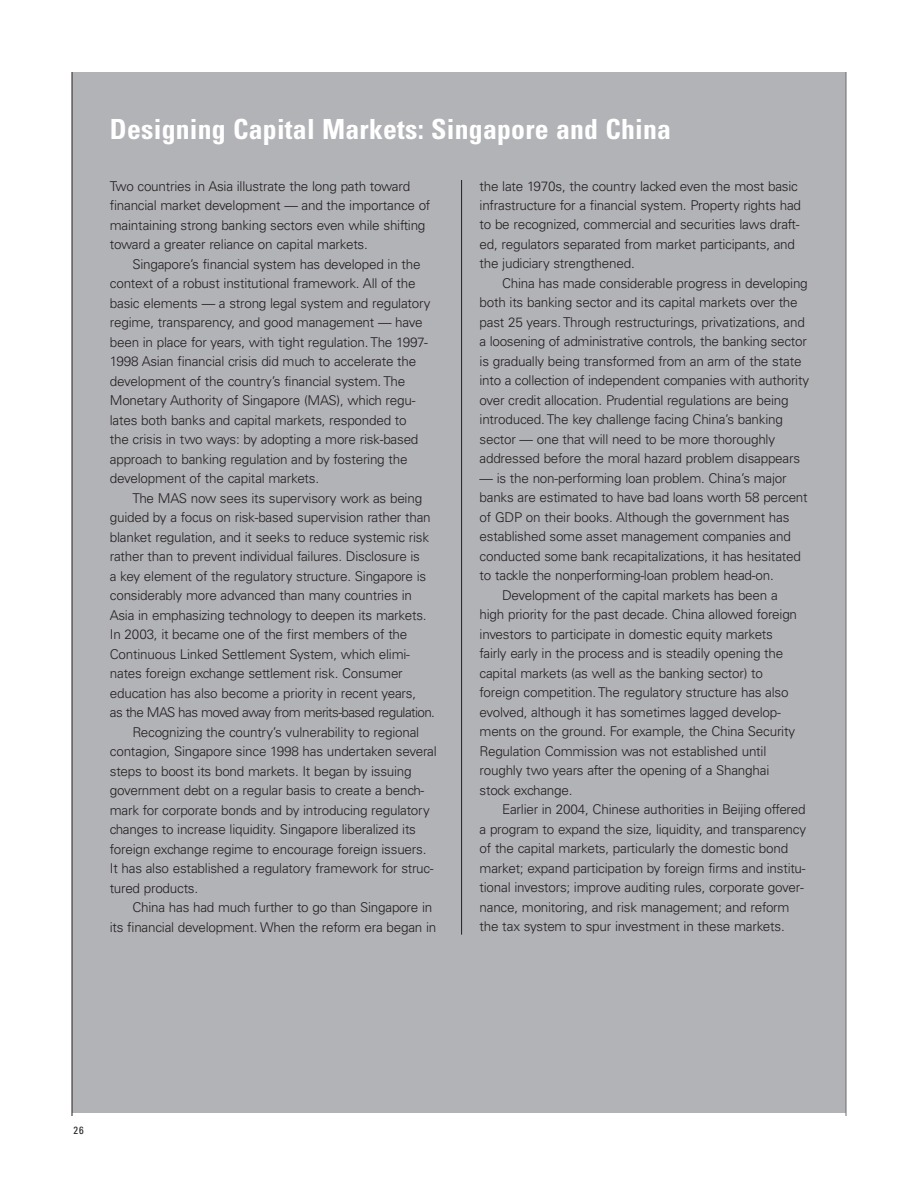
<style>
.page{position:relative;width:918px;height:1188px;background:#fff}
.page>*{position:absolute;margin:0;border:0;box-sizing:border-box;transform-origin:0 0}
.t1{font:700 condensed 27.75px "Univers";letter-spacing:.01em;color:#fff}
.t2{font:300 13.5px/19.5px "Univers";letter-spacing:-.015em;color:#231f20}
.t3{font:300 13.5px "Univers";letter-spacing:-.045em;color:#231f20}
.t4{font:condensed 10.5px "Univers";color:#231f20}
</style>
<div class="page">
<div style="left:72px;top:72px;width:774px;height:1041px;background:#b2b3b7"></div>
<hr style="left:72px;top:72px;width:1px;height:1044px;background:#231f20">
<hr style="left:846px;top:72px;width:1px;height:1044px;background:#6c6d70">
<hr style="left:461px;top:180px;width:1px;height:755px;background:#231f20">
<h1 class="t1" style="left:110px;top:119px;width:563px">Designing Capital Markets: Singapore and China</h1>
<p class="t2" style="left:480px;top:177px;width:323px">the late 1970s, the country lacked even the most basic infrastructure for a financial system. Property rights had to be recognized, commercial and securities laws draft&shy;ed, regulators separated from market participants, and the judiciary strengthened.</p>
<p class="t2" style="left:480px;top:275px;width:331px;text-indent:23px">China has made considerable progress in developing both its banking sector and its capital markets over the past 25 years. Through restructurings, privatizations, and a loosening of administrative controls, the banking sector is gradually being transformed from an arm of the state into a collection of independent companies with authority over credit allocation. Prudential regulations are being introduced. The key challenge facing China’s banking sector — one that will need to be more thoroughly addressed before the moral hazard problem disappears</p>
<p class="t2" style="left:480px;top:470px;width:309px">— is the non-performing loan problem. China’s major</p>
<p class="t2" style="left:480px;top:489px;width:330px">banks are estimated to have bad loans worth 58 percent</p>
<p class="t2" style="left:480px;top:509px;width:311px">of GDP on their books. Although the government has</p>
<p class="t2" style="left:480px;top:528px;width:313px">established some asset management companies and</p>
<p class="t2" style="left:480px;top:548px;width:323px">conducted some bank recapitalizations, it has hesitated</p>
<p class="t2" style="left:480px;top:567px;width:296px">to tackle the nonperforming-loan problem head-on.</p>
<p class="t2" style="left:502px;top:587px;width:277px">Development of the capital markets has been a</p>
<p class="t2" style="left:480px;top:606px;width:319px">high priority for the past decade. China allowed foreign</p>
<p class="t2" style="left:480px;top:626px;width:295px">investors to participate in domestic equity markets</p>
<p class="t2" style="left:480px;top:645px;width:305px">fairly early in the process and is steadily opening the</p>
<p class="t2" style="left:480px;top:665px;width:285px">capital markets (as well as the banking sector) to</p>
<p class="t2" style="left:480px;top:684px;width:311px">foreign competition. The regulatory structure has also</p>
<p class="t2" style="left:480px;top:704px;width:303px">evolved, although it has sometimes lagged develop-</p>
<p class="t2" style="left:480px;top:723px;width:317px">ments on the ground. For example, the China Security</p>
<p class="t2" style="left:480px;top:743px;width:288px">Regulation Commission was not established until</p>
<p class="t2" style="left:480px;top:762px;width:291px">roughly two years after the opening of a Shanghai</p>
<p class="t2" style="left:480px;top:782px;width:94px">stock exchange.</p>
<p class="t2" style="left:502px;top:801px;width:305px">Earlier in 2004, Chinese authorities in Beijing offered</p>
<p class="t2" style="left:480px;top:821px;width:328px">a program to expand the size, liquidity, and transparency</p>
<p class="t2" style="left:480px;top:840px;width:310px">of the capital markets, particularly the domestic bond</p>
<p class="t2" style="left:480px;top:860px;width:327px">market; expand participation by foreign firms and institu-</p>
<p class="t2" style="left:480px;top:879px;width:326px">tional investors; improve auditing rules, corporate gover-</p>
<p class="t2" style="left:480px;top:899px;width:311px">nance, monitoring, and risk management; and reform</p>
<p class="t2" style="left:480px;top:918px;width:307px">the tax system to spur investment in these markets.</p>
<p class="t2" style="left:110px;top:177px;width:322px">Two countries in Asia illustrate the long path toward financial market development — and the importance of maintaining strong banking sectors even while shifting toward a greater reliance on capital markets.</p>
<p class="t2" style="left:110px;top:255px;width:322px;text-indent:23px">Singapore’s financial system has developed in the context of a robust institutional framework. All of the basic elements — a strong legal system and regulatory regime, transparency, and good management — have been in place for years, with tight regulation. The 1997- 1998 Asian financial crisis did much to accelerate the development of the country’s financial system. The Monetary Authority of Singapore (MAS), which regu&shy;lates both banks and capital markets, responded to<br>the crisis in two ways: by adopting a more risk-based approach to banking regulation and by fostering the development of the capital markets.</p>
<p class="t2" style="left:132px;top:489px;width:291px">The MAS now sees its supervisory work as being</p>
<p class="t2" style="left:110px;top:509px;width:322px">guided by a focus on risk-based supervision rather than</p>
<p class="t2" style="left:110px;top:528px;width:321px">blanket regulation, and it seeks to reduce systemic risk</p>
<p class="t2" style="left:110px;top:548px;width:312px">rather than to prevent individual failures. Disclosure is</p>
<p class="t2" style="left:110px;top:567px;width:318px">a key element of the regulatory structure. Singapore is</p>
<p class="t2" style="left:110px;top:587px;width:304px">considerably more advanced than many countries in</p>
<p class="t2" style="left:110px;top:606px;width:318px">Asia in emphasizing technology to deepen its markets.</p>
<p class="t2" style="left:110px;top:626px;width:299px">In 2003, it became one of the first members of the</p>
<p class="t2" style="left:110px;top:645px;width:302px">Continuous Linked Settlement System, which elimi-</p>
<p class="t2" style="left:110px;top:665px;width:294px">nates foreign exchange settlement risk. Consumer</p>
<p class="t2" style="left:110px;top:684px;width:308px">education has also become a priority in recent years,</p>
<p class="t3" style="left:110px;top:707px;width:327px">as the MAS has moved away from merits-based regulation.</p>
<p class="t2" style="left:132px;top:723px;width:288px">Recognizing the country’s vulnerability to regional</p>
<p class="t2" style="left:110px;top:743px;width:328px">contagion, Singapore since 1998 has undertaken several</p>
<p class="t2" style="left:110px;top:762px;width:303px">steps to boost its bond markets. It began by issuing</p>
<p class="t2" style="left:110px;top:782px;width:316px">government debt on a regular basis to create a bench-</p>
<p class="t2" style="left:110px;top:801px;width:321px">mark for corporate bonds and by introducing regulatory</p>
<p class="t2" style="left:110px;top:821px;width:308px">changes to increase liquidity. Singapore liberalized its</p>
<p class="t2" style="left:110px;top:840px;width:318px">foreign exchange regime to encourage foreign issuers.</p>
<p class="t2" style="left:110px;top:860px;width:325px">It has also established a regulatory framework for struc-</p>
<p class="t2" style="left:110px;top:879px;width:90px">tured products.</p>
<p class="t2" style="left:132px;top:899px;width:301px">China has had much further to go than Singapore in</p>
<p class="t2" style="left:110px;top:918px;width:328px">its financial development. When the reform era began in</p>
<p class="t4" style="left:74px;top:1126px;width:12px">26</p>
</div>
